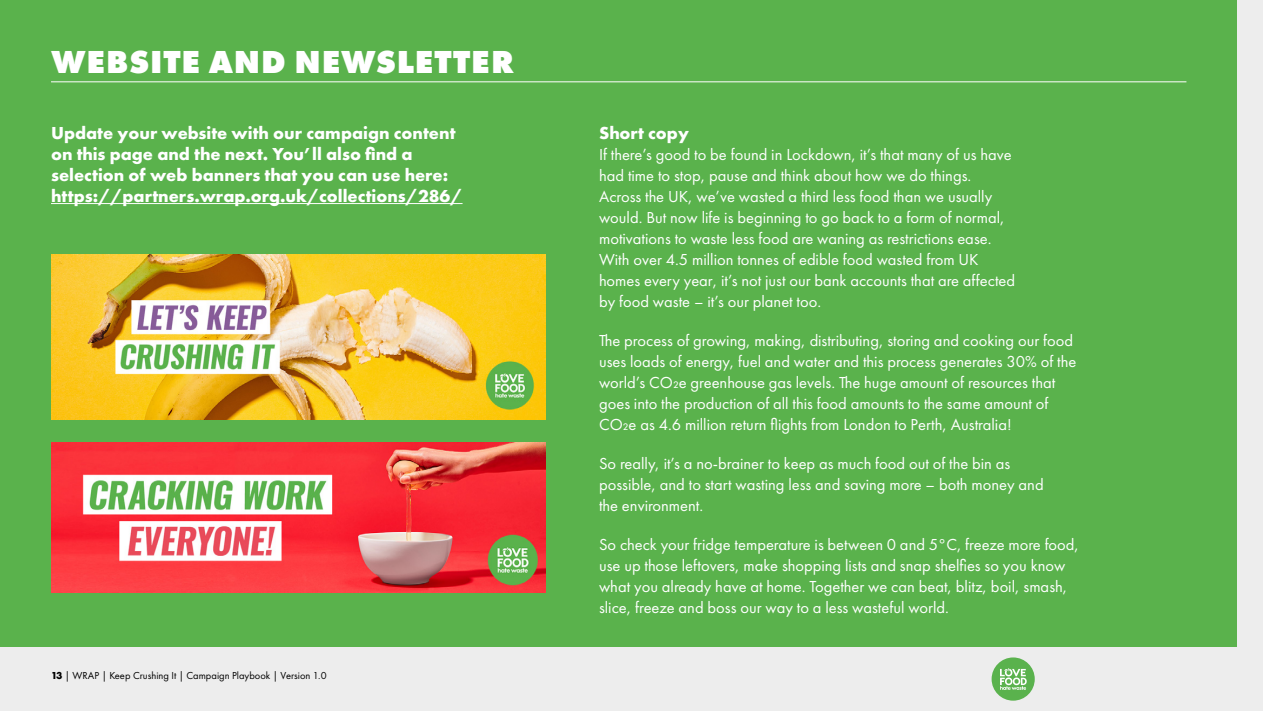
<style>
.page{position:relative;width:1263px;height:711px;background:#fff}
.page>*{position:absolute;margin:0;border:0;box-sizing:border-box;transform-origin:0 0}
.t1{font:800 33px "Futura PT";letter-spacing:.025em;color:#fff}
.t2{font:700 18px/21px "Futura PT";color:#fff}
.t3{font:16.5px/21px "Futura PT";color:#fff}
.t4{font:10.5px "Futura PT";color:#000}
.s1{font-weight:700}
</style>
<div class="page">
<div style="left:0;top:0;width:1263px;height:707px;background:#5ab24c"></div>
<hr style="left:51px;top:81px;width:1135px;height:1px;background:#fff">
<hr style="left:51px;top:203px;width:411px;height:1px;background:#fff">
<img style="left:51px;top:442px;width:494px;height:149px">
<img style="left:51px;top:254px;width:494px;height:165px">
<div style="left:0;top:646px;width:1263px;height:64px;background:#ededed"></div>
<div style="left:1237px;top:0;width:26px;height:710px;background:#ededed"></div>
<div style="left:991px;top:657px;width:44px;height:43px;background:#5ab24d;border-radius:50%"></div>
<svg style="left:1000px;top:668px;width:27px;height:21px"></svg>
<h1 class="t1" style="left:51px;top:41px;width:465px">WEBSITE AND NEWSLETTER</h1>
<p class="t2" style="left:51px;top:122px;width:413px">Update your website with our campaign content on this page and the next. You’ll also find a selection of web banners that you can use here: https://partners.wrap.org.uk/collections/286/</p>
<p class="t2" style="left:599px;top:121px;width:91px">Short copy</p>
<p class="t3" style="left:599px;top:143px;width:418px">If there’s good to be found in Lockdown, it’s that many of us have had time to stop, pause and think about how we do things.<br>Across the UK, we’ve wasted a third less food than we usually would. But now life is beginning to go back to a form of normal, motivations to waste less food are waning as restrictions ease.<br>With over 4.5 million tonnes of edible food wasted from UK homes every year, it’s not just our bank accounts that are affected by food waste – it’s our planet too.</p>
<p class="t3" style="left:599px;top:329px;width:479px">The process of growing, making, distributing, storing and cooking our food uses loads of energy, fuel and water and this process generates 30% of the world’s CO₂e greenhouse gas levels. The huge amount of resources that goes into the production of all this food amounts to the same amount of CO₂e as 4.6 million return flights from London to Perth, Australia!</p>
<p class="t3" style="left:599px;top:452px;width:446px">So really, it’s a no-brainer to keep as much food out of the bin as possible, and to start wasting less and saving more – both money and the environment.</p>
<p class="t3" style="left:599px;top:534px;width:481px">So check your fridge temperature is between 0 and 5°C, freeze more food, use up those leftovers, make shopping lists and snap shelfies so you know what you already have at home. Together we can beat, blitz, boil, smash, slice, freeze and boss our way to a less wasteful world.</p>
<p class="t4" style="left:51px;top:668px;width:277px"><span class="s1">13</span> | WRAP | Keep Crushing It | Campaign Playbook | Version 1.0</p>
</div>
